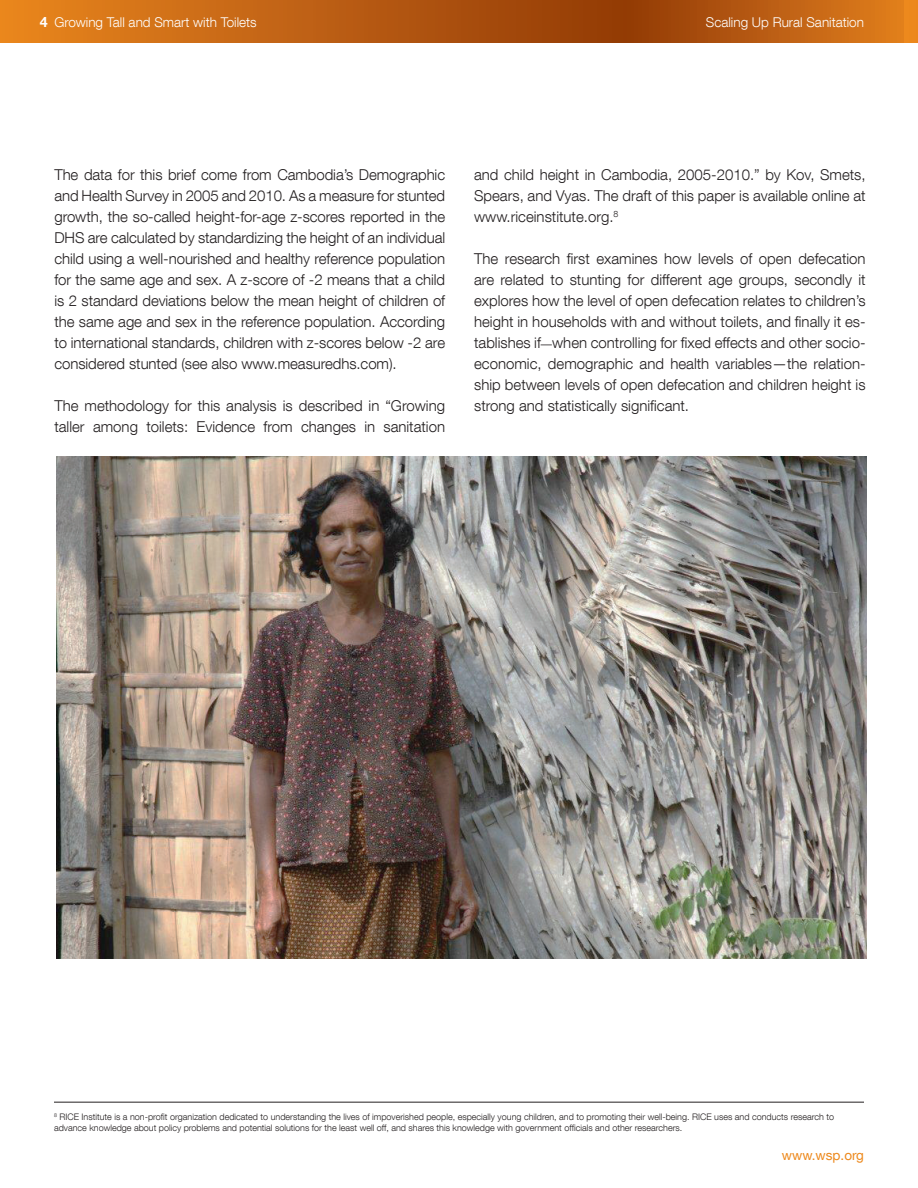
<style>
.page{position:relative;width:918px;height:1188px;background:#fff}
.page>*{position:absolute;margin:0;border:0;box-sizing:border-box;transform-origin:0 0}
.body_copy{font:300 15px/21px "Helvetica Neue LT Com";color:#231f20;text-align:justify}
.repeated_title{font:700 14.25px "Helvetica Neue LT Com";color:#fff}
.repeated_title-2{font:300 13.5px "Helvetica Neue LT Com";color:#fff}
.t1{font:13.5px "Helvetica Neue LT Com";color:#ed891d}
.endnote{font:300 9px/10.8px "Helvetica Neue LT Com";color:#231f20}
.s1{font-family:"Adobe Garamond Pro";font-weight:400}
</style>
<div class="page">
<svg style="left:0;top:0;width:904px;height:43px;background:#bc5f12"></svg>
<div style="left:904px;top:0;width:14px;height:43px;background:#ec881d"></div>
<img style="left:57px;top:456px;width:810px;height:502px">
<hr style="left:54px;top:1102px;width:810px;height:1px;background:#231f20">
<p class="repeated_title-2" style="left:54px;top:14px;width:204px">Growing Tall and Smart with Toilets</p>
<p class="repeated_title-2" style="left:706px;top:14px;width:160px">Scaling Up Rural Sanitation</p>
<p class="repeated_title" style="left:40px;top:13px;width:9px">4</p>
<p class="body_copy" style="left:54px;top:164px;width:392px">The data for this brief come from Cambodia’s Demographic and Health Survey in 2005 and 2010. As a measure for stunted growth, the so-called height-for-age z-scores reported in the DHS are calculated by standardizing the height of an individual child using a well-nourished and healthy reference population for the same age and sex. A z-score of -2 means that a child is 2 standard deviations below the mean height of children of the same age and sex in the reference population. According to international standards, children with z-scores below -2 are considered stunted (see also www.measuredhs.com).</p>
<p class="body_copy" style="left:54px;top:395px;width:392px">The methodology for this analysis is described in “Growing taller among toilets: Evidence from changes in sanitation</p>
<p class="body_copy" style="left:474px;top:164px;width:393px">and child height in Cambodia, 2005-2010.” by Kov, Smets, Spears, and Vyas. The draft of this paper is available online at www.riceinstitute.org.<sup>8</sup></p>
<p class="body_copy" style="left:474px;top:248px;width:393px">The research first examines how levels of open defecation are related to stunting for different age groups, secondly it explores how the level of open defecation relates to children’s height in households with and without toilets, and finally it es&shy;tablishes if<span class="s1">-</span>when controlling for fixed effects and other socio&shy;economic, demographic and health variables—the relation&shy;ship between levels of open defecation and children height is strong and statistically significant.</p>
<p class="endnote" style="left:54px;top:1111px;width:782px"><sup>8</sup> RICE Institute is a non-profit organization dedicated to understanding the lives of impoverished people, especially young children, and to promoting their well-being. RICE uses and conducts research to advance knowledge about policy problems and potential solutions for the least well off, and shares this knowledge with government officials and other researchers.</p>
<p class="t1" style="left:782px;top:1147px;width:84px">www.wsp.org</p>
</div>
